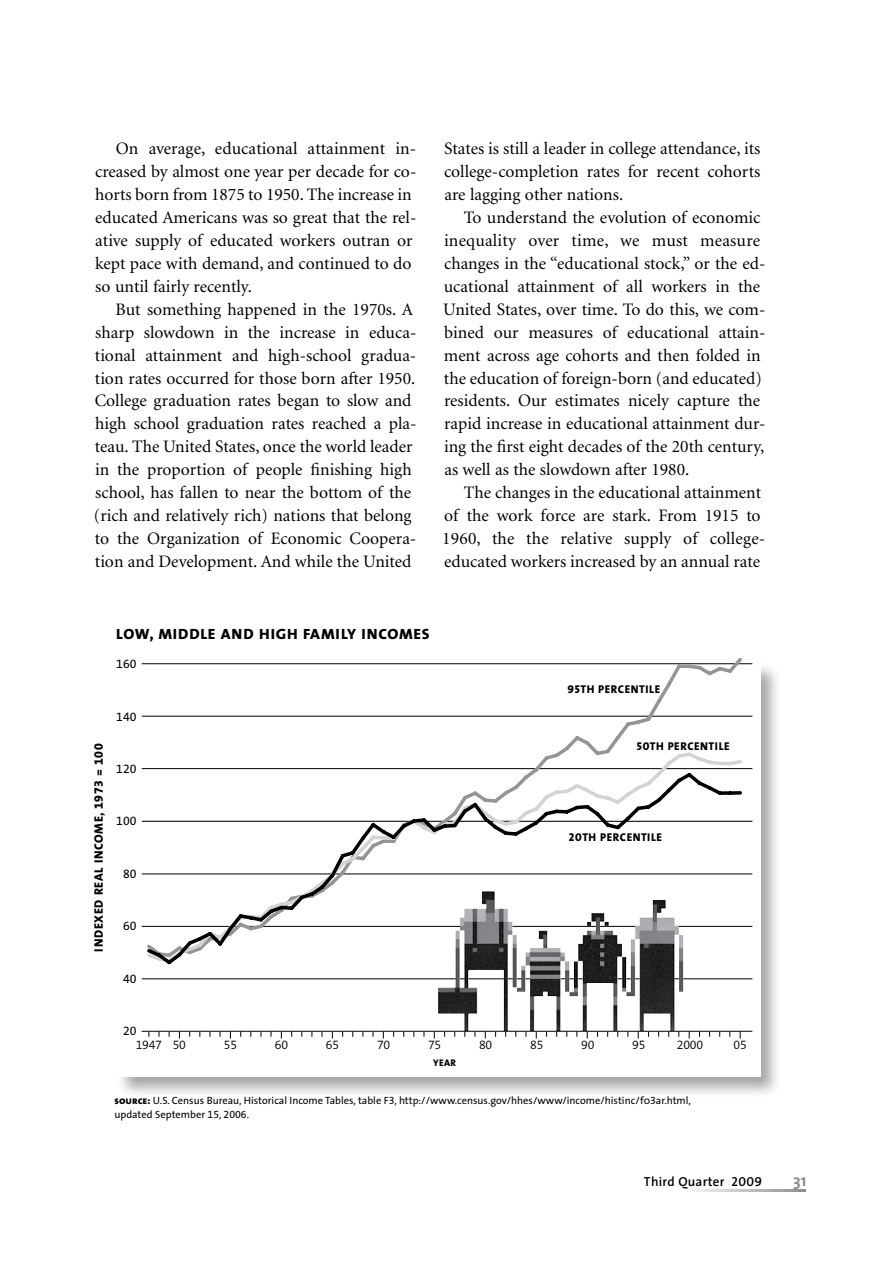
<style>
.page{position:relative;width:883px;height:1261px;background:#fff}
.page>*{position:absolute;margin:0;border:0;box-sizing:border-box;transform-origin:0 0}
.t1{font:17.5px/22.9px "Minion";color:#000}
.t2{font:700 16.62px "The Sans";color:#8a8c8e}
.t3{font:800 14.88px "The Sans";letter-spacing:.05em;color:#000;scale:1.05 1}
.t4{font:600 13.12px "The Sans";letter-spacing:.02em;color:#000}
.t5{font:12.25px "The Sans Semi Light Expert";letter-spacing:-.02em;color:#000}
.t6{font:800 12.25px "The Sans";letter-spacing:.05em;color:#000}
.t7{font:12.25px "The Sans Expert";color:#000}
.t8{font:11.38px "The Sans Extra Bold Caps";letter-spacing:.05em;color:#000}
.t9{font:10.5px/14px "The Sans";color:#000}
.t10{font:800 9.62px "The Sans";color:#000}
.s1{font-family:"The Sans Extra Bold Expert";font-weight:400}
.s2{font-family:"The Sans Extra Bold Caps"}
.s3{font-family:"The Sans Expert"}
.s4{font-family:"The Sans Semi Bold Caps";font-weight:400}
</style>
<div class="page">
<div style="left:115px;top:660px;width:666px;height:437px;background:#000;opacity:.35"></div>
<div style="left:118px;top:663px;width:642px;height:413px;background:#fff"></div>
<svg style="left:690px;top:1189px;width:115px;height:2px"></svg>
<hr style="left:142px;top:820px;width:610px;height:1px;background:#000">
<hr style="left:142px;top:768px;width:610px;height:1px;background:#000">
<hr style="left:142px;top:715px;width:610px;height:1px;background:#000">
<hr style="left:142px;top:663px;width:610px;height:1px;background:#000">
<hr style="left:142px;top:873px;width:610px;height:1px;background:#000">
<hr style="left:142px;top:925px;width:610px;height:1px;background:#000">
<hr style="left:142px;top:978px;width:610px;height:1px;background:#000">
<svg style="left:144px;top:657px;width:600px;height:92px"></svg>
<svg style="left:144px;top:749px;width:600px;height:178px"></svg>
<svg style="left:144px;top:769px;width:599px;height:198px"></svg>
<img style="left:438px;top:890px;width:245px;height:140px">
<hr style="left:141px;top:1030px;width:611px;height:1px;background:#000">
<p class="t1" style="left:95px;top:138px;width:323px;text-indent:21px">On average, educational attainment in&shy;creased by almost one year per decade for co&shy;horts born from 1875 to 1950. The increase in educated Americans was so great that the rel&shy;ative supply of educated workers outran or kept pace with demand, and continued to do so until fairly recently.</p>
<p class="t1" style="left:94px;top:298px;width:324px;text-indent:22px">But something happened in the 1970s. A sharp slowdown in the increase in educa&shy;tional attainment and high-school gradua&shy;tion rates occurred for those born after 1950.<br>College graduation rates began to slow and high school graduation rates reached a pla&shy;teau. The United States, once the world leader in the proportion of people finishing high school, has fallen to near the bottom of the (rich and relatively rich) nations that belong to the Organization of Economic Coopera&shy;tion and Development. And while the United</p>
<p class="t1" style="left:444px;top:138px;width:317px;text-align:justify">States is still a leader in college attendance, its college-completion rates for recent cohorts are lagging other nations.</p>
<p class="t1" style="left:443px;top:206px;width:323px;text-indent:21px">To understand the evolution of economic inequality over time, we must measure changes in the “educational stock,” or the ed&shy;ucational attainment of all workers in the United States, over time. To do this, we com&shy;bined our measures of educational attain&shy;ment across age cohorts and then folded in the education of foreign-born (and educated) residents. Our estimates nicely capture the rapid increase in educational attainment dur&shy;ing the first eight decades of the 20th century, as well as the slowdown after 1980.</p>
<p class="t1" style="left:442px;top:481px;width:324px;text-indent:22px">The changes in the educational attainment of the work force are stark. From 1915 to 1960, the the relative supply of college&shy;educated workers increased by an annual rate</p>
<p class="t3" style="left:116px;top:621px;width:300px">LOW, MIDDLE AND H IGH FAMILY INCOMES</p>
<p class="t7" style="left:116px;top:653px;width:22px">160</p>
<p class="t6" style="left:88px;top:951px;width:209px;rotate:-90deg">INDEXED REAL INCOME, <span class="s1">1973 = 100</span></p>
<p class="t7" style="left:116px;top:706px;width:22px">140</p>
<p class="t7" style="left:116px;top:758px;width:22px">120</p>
<p class="t7" style="left:116px;top:810px;width:22px">100</p>
<p class="t7" style="left:123px;top:863px;width:15px">80</p>
<p class="t7" style="left:123px;top:915px;width:15px">60</p>
<p class="t7" style="left:123px;top:968px;width:15px">40</p>
<p class="t7" style="left:123px;top:1020px;width:15px">20</p>
<p class="t8" style="left:567px;top:679px;width:94px">95TH PERCENTILE</p>
<p class="t8" style="left:636px;top:736px;width:94px">50TH PERCENTILE</p>
<p class="t8" style="left:568px;top:827px;width:95px">20TH PERCENTILE</p>
<p class="t5" style="left:136px;top:1034px;width:52px">1947 50</p>
<p class="t5" style="left:224px;top:1034px;width:15px">55</p>
<p class="t5" style="left:275px;top:1034px;width:15px">60</p>
<p class="t5" style="left:326px;top:1034px;width:15px">65</p>
<p class="t5" style="left:377px;top:1034px;width:15px">70</p>
<p class="t5" style="left:428px;top:1034px;width:15px">75</p>
<p class="t5" style="left:479px;top:1034px;width:15px">80</p>
<p class="t5" style="left:530px;top:1034px;width:15px">85</p>
<p class="t5" style="left:581px;top:1034px;width:15px">90</p>
<p class="t5" style="left:632px;top:1034px;width:15px">95</p>
<p class="t5" style="left:676px;top:1034px;width:28px">2000</p>
<p class="t5" style="left:733px;top:1034px;width:15px">05</p>
<p class="t10" style="left:433px;top:1054px;width:21px">YEAR</p>
<p class="t9" style="left:114px;top:1092px;width:577px"><span class="s2">SOURCE:</span> U.S. Census Bureau, Historical Income Tables, table F<span class="s3">3</span>, http://www.census.gov/hhes/www/income/histinc/f0<span class="s3">3</span>ar.html, updated September <span class="s3">15</span>, <span class="s3">2006</span>.</p>
<p class="t4" style="left:643px;top:1170px;width:119px">Third Quarter <span class="s4">2009</span></p>
<p class="t2" style="left:792px;top:1166px;width:15px">31</p>
</div>
